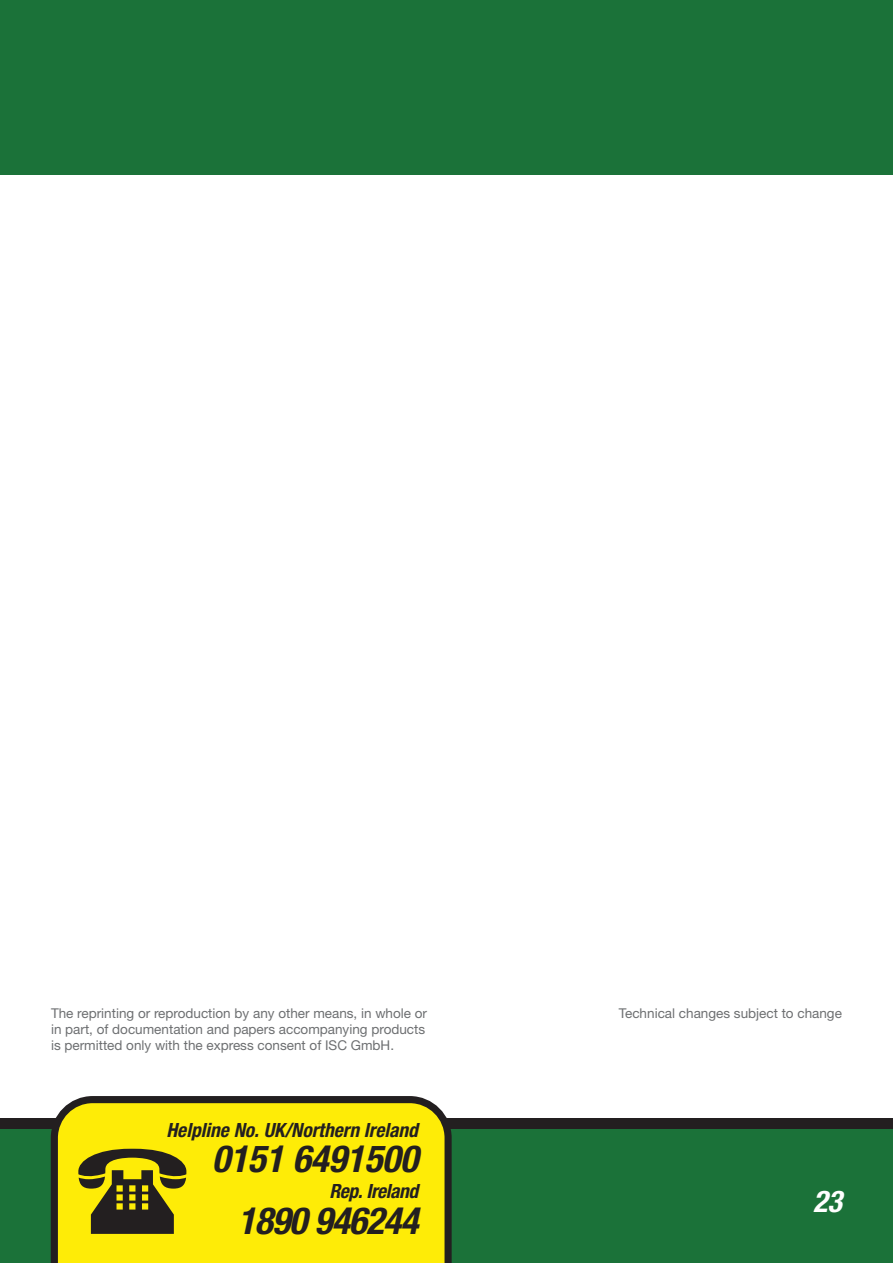
<style>
.page{position:relative;width:893px;height:1263px;background:#fff}
.page>*{position:absolute;margin:0;border:0;box-sizing:border-box;transform-origin:0 0}
.t1{font:italic 700 condensed 37.35px "Helvetica Neue";color:#231f20}
.t2{font:italic 700 condensed 37.35px "Helvetica Neue";letter-spacing:-.02em;color:#231f20}
.t3{font:italic 700 condensed 30px "Helvetica Neue";color:#fff}
.t4{font:italic 700 condensed 19.65px "Helvetica Neue";color:#231f20}
.t5{font:italic 700 condensed 19.65px "Helvetica Neue";letter-spacing:-.02em;color:#231f20}
.t6{font:13.5px/16.2px "Helvetica Neue";color:#6d6f71}
</style>
<div class="page">
<div style="left:0;top:0;width:893px;height:175px;background:#1b7239"></div>
<div style="left:0;top:1128px;width:893px;height:135px;background:#1b7239"></div>
<div style="left:0;top:1118px;width:893px;height:10px;background:#231f20"></div>
<svg style="left:47px;top:1096px;width:408px;height:167px;background:#e7d80d"></svg>
<svg style="left:78px;top:1149px;width:108px;height:85px;background:#7a7115"></svg>
<p class="t6" style="left:51px;top:1004px;width:378px">The reprinting or reproduction by any other means, in whole or in part, of documentation and papers accompanying products is permitted only with the express consent of ISC GmbH.</p>
<p class="t6" style="left:619px;top:1004px;width:225px">Technical changes subject to change</p>
<h3 class="t4" style="left:166px;top:1118px;width:253px">Helpline No. UK/Northern Ireland</h3>
<h1 class="t1" style="left:212px;top:1136px;width:207px">0151 6491500</h1>
<h3 class="t5" style="left:329px;top:1179px;width:90px">Rep. Ireland</h3>
<h1 class="t2" style="left:238px;top:1198px;width:182px">1890 946244</h1>
<h2 class="t3" style="left:813px;top:1183px;width:30px">23</h2>
</div>
